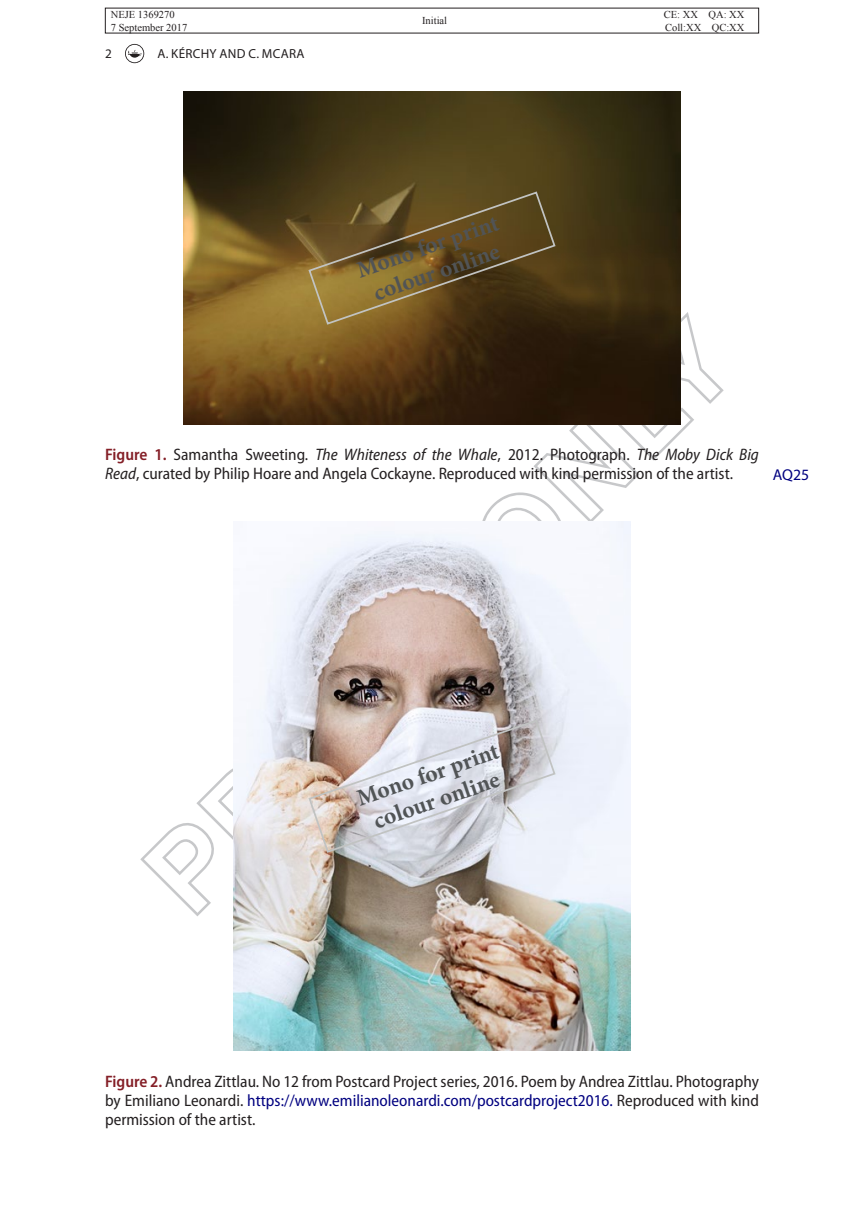
<style>
.page{position:relative;width:864px;height:1231px;background:#fff}
.page>*{position:absolute;margin:0;border:0;box-sizing:border-box;transform-origin:0 0}
.t1{font:700 23.62px/27.1px "Minion Pro";color:#515456;text-align:center}
.t2{font:semi-condensed 16.62px/19.2px "Myriad Pro";color:#231f20}
.t3{font:15.75px "Myriad Pro";color:#000080}
.t4{font:13.12px "Myriad Pro";letter-spacing:.02em;color:#231f20}
.t5{font:10.5px/12.6px "Times New Roman";color:#231f20}
.s1{font-weight:600;color:#841f27}
.s2{font-style:italic}
.s3{color:#000080}
</style>
<div class="page">
<svg style="left:125px;top:44px;width:19px;height:19px"></svg>
<img style="left:183px;top:92px;width:497px;height:99px">
<img style="left:233px;top:916px;width:397px;height:134px">
<svg style="left:140px;top:191px;width:583px;height:725px"></svg>
<p class="t5" style="left:111px;top:8px;width:78px">NEJE 1369270<br>7 September 2017</p>
<p class="t5" style="left:422px;top:14px;width:27px">Initial</p>
<p class="t5" style="left:663px;top:8px;width:82px">CE: XX QA: XX<br>Coll:XX QC:XX</p>
<p class="t4" style="left:105px;top:45px;width:8px">2</p>
<p class="t4" style="left:157px;top:45px;width:148px">A. KÉRCHY AND C. MCARA</p>
<h1 class="t1" style="left:353px;top:257px;width:150px;rotate:-19deg">Mono for print colour online</h1>
<p class="t2" style="left:105px;top:445px;width:655px"><span class="s1">Figure 1.</span> Samantha Sweeting. <span class="s2">The Whiteness of the Whale</span>, 2012. Photograph. <span class="s2">The Moby Dick Big<br>Read</span>, curated by Philip Hoare and Angela Cockayne. Reproduced with kind permission of the artist.</p>
<p class="t3" style="left:772px;top:464px;width:38px">AQ25</p>
<h1 class="t1" style="left:353px;top:785px;width:150px;rotate:-19deg">Mono for print colour online</h1>
<p class="t2" style="left:105px;top:1071px;width:655px;text-align:justify"><span class="s1">Figure 2.</span> Andrea Zittlau. No 12 from Postcard Project series, 2016. Poem by Andrea Zittlau. Photography by Emiliano Leonardi. <span class="s3">https://www.emilianoleonardi.com/postcardproject2016.</span> Reproduced with kind permission of the artist.</p>
</div>
